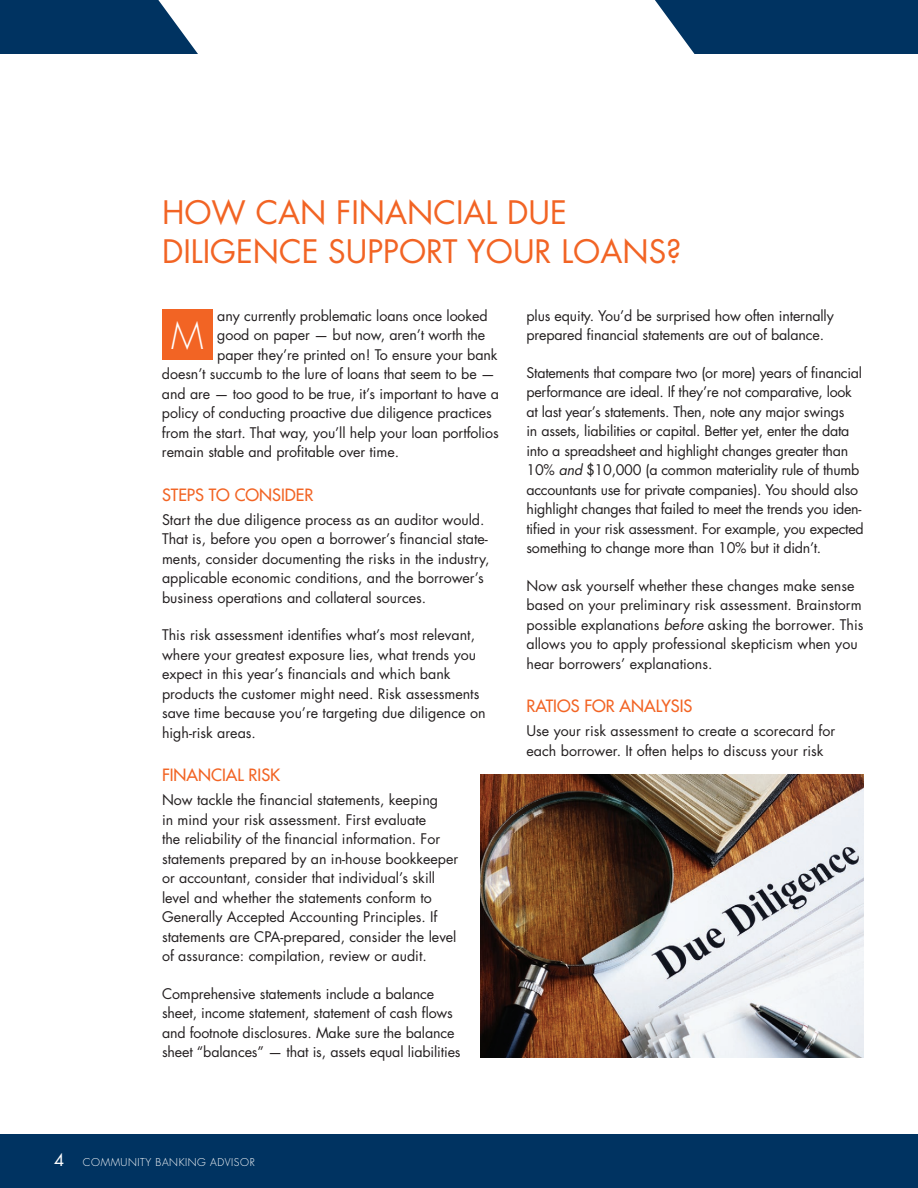
<style>
.page{position:relative;width:918px;height:1188px;background:#fff}
.page>*{position:absolute;margin:0;border:0;box-sizing:border-box;transform-origin:0 0}
.t1{font:300 36px "Futura Std";color:#fff}
.t2{font:31.5px/39px "Futura Std";color:#f26424}
.t3{font:500 16.5px "Futura Std";color:#f26424}
.t4{font:16.5px "Futura Std";color:#fff}
.t5{font:14.25px/19.5px "Futura Std";color:#231f20}
.t6{font:14.25px/19.5px "Futura Std";letter-spacing:-.02em;color:#231f20}
.t7{font:300 10.5px "Futura Std";letter-spacing:.05em;color:#fff}
.s1{font-style:italic}
</style>
<div class="page">
<svg style="left:0;top:0;width:198px;height:54px;background:#184670"></svg>
<div style="left:0;top:1134px;width:918px;height:54px;background:#003361"></div>
<svg style="left:655px;top:0;width:263px;height:54px;background:#13426c"></svg>
<div style="left:162px;top:309px;width:51px;height:51px;background:#f26424"></div>
<img style="left:480px;top:774px;width:384px;height:283px">
<h2 class="t2" style="left:162px;top:193px;width:521px">HOW CAN FINANCIAL DUE<br>DILIGENCE SUPPORT YOUR LOANS?</h2>
<p class="t5" style="left:217px;top:306px;width:272px">any currently problematic loans once looked</p>
<p class="t5" style="left:217px;top:325px;width:269px">good on paper — but now, aren’t worth the</p>
<p class="t5" style="left:217px;top:345px;width:282px">paper they’re printed on! To ensure your bank</p>
<p class="t5" style="left:162px;top:364px;width:335px">doesn’t succumb to the lure of loans that seem to be —</p>
<p class="t5" style="left:162px;top:384px;width:339px">and are — too good to be true, it’s important to have a</p>
<p class="t5" style="left:162px;top:403px;width:331px">policy of conducting proactive due diligence practices</p>
<p class="t5" style="left:162px;top:423px;width:338px">from the start. That way, you’ll help your loan portfolios</p>
<p class="t5" style="left:162px;top:442px;width:239px">remain stable and profitable over time.</p>
<p class="t3" style="left:162px;top:484px;width:153px">STEPS TO CONSIDER</p>
<p class="t5" style="left:162px;top:510px;width:329px">Start the due diligence process as an auditor would.<br>That is, before you open a borrower’s financial state&shy;ments, consider documenting the risks in the industry, applicable economic conditions, and the borrower’s business operations and collateral sources.</p>
<p class="t5" style="left:162px;top:625px;width:325px">This risk assessment identifies what’s most relevant, where your greatest exposure lies, what trends you expect in this year’s financials and which bank products the customer might need. Risk assessments save time because you’re targeting due diligence on high-risk areas.</p>
<p class="t3" style="left:162px;top:765px;width:120px">FINANCIAL RISK</p>
<p class="t5" style="left:162px;top:790px;width:298px">Now tackle the financial statements, keeping<br>in mind your risk assessment. First evaluate<br>the reliability of the financial information. For statements prepared by an in-house bookkeeper or accountant, consider that individual’s skill level and whether the statements conform to Generally Accepted Accounting Principles. If statements are CPA-prepared, consider the level of assurance: compilation, review or audit.</p>
<p class="t5" style="left:162px;top:984px;width:300px">Comprehensive statements include a balance sheet, income statement, statement of cash flows and footnote disclosures. Make sure the balance sheet “balances” — that is, assets equal liabilities</p>
<h1 class="t1" style="left:171px;top:314px;width:34px">M</h1>
<p class="t5" style="left:527px;top:306px;width:309px">plus equity. You’d be surprised how often internally prepared financial statements are out of balance.</p>
<p class="t6" style="left:527px;top:363px;width:339px">Statements that compare two (or more) years of financial performance are ideal. If they’re not comparative, look at last year’s statements. Then, note any major swings<br>in assets, liabilities or capital. Better yet, enter the data into a spreadsheet and highlight changes greater than 10% <span class="s1">and</span> $10,000 (a common materiality rule of thumb accountants use for private companies). You should also highlight changes that failed to meet the trends you iden&shy;tified in your risk assessment. For example, you expected something to change more than 10% but it didn’t.</p>
<p class="t5" style="left:527px;top:576px;width:338px">Now ask yourself whether these changes make sense based on your preliminary risk assessment. Brainstorm possible explanations <span class="s1">before</span> asking the borrower. This allows you to apply professional skepticism when you hear borrowers’ explanations.</p>
<p class="t3" style="left:526px;top:696px;width:167px">RATIOS FOR ANALYSIS</p>
<p class="t5" style="left:526px;top:721px;width:310px">Use your risk assessment to create a scorecard for each borrower. It often helps to discuss your risk</p>
<p class="t4" style="left:54px;top:1149px;width:12px">4</p>
<p class="t7" style="left:83px;top:1155px;width:173px">COMMUNITY BANKING ADVISOR</p>
</div>
